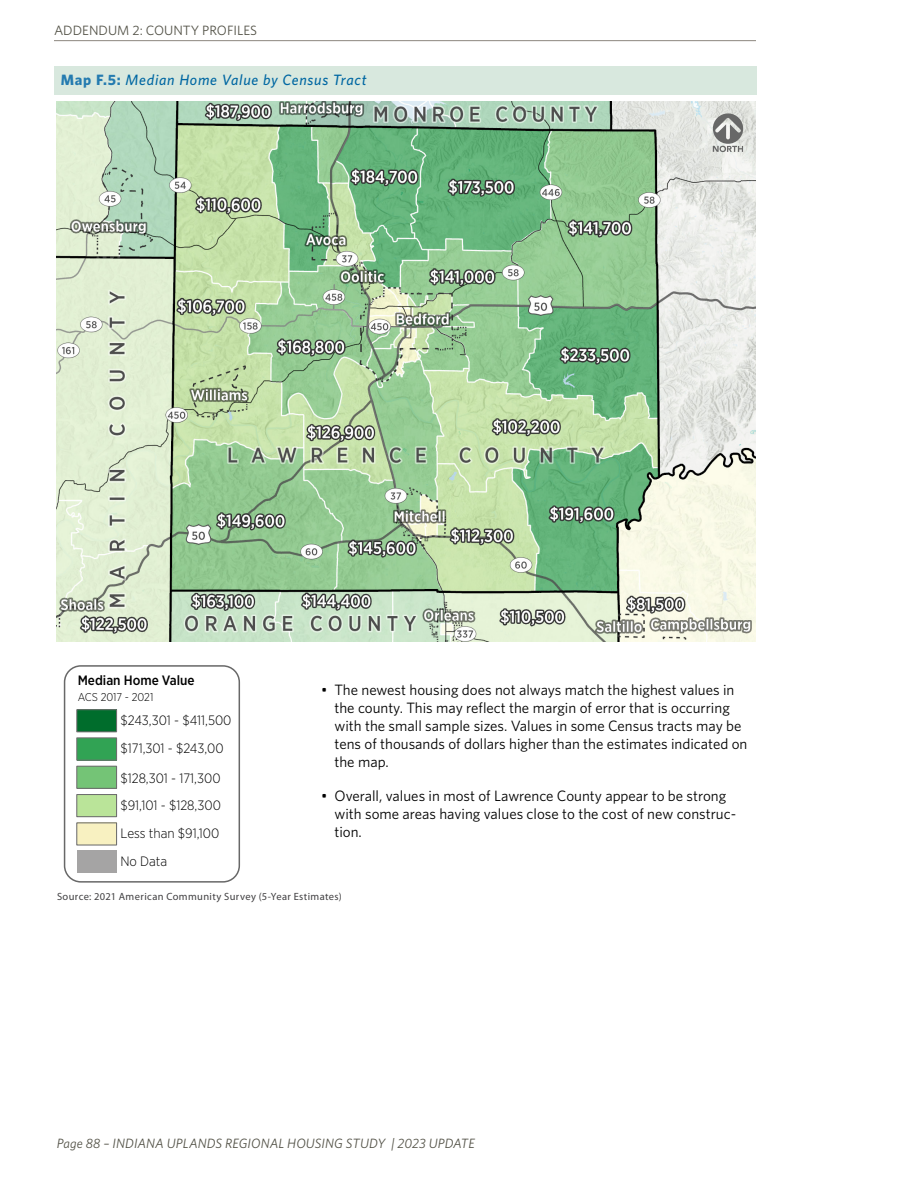
<style>
.page{position:relative;width:918px;height:1188px;background:#fff}
.page>*{position:absolute;margin:0;border:0;box-sizing:border-box;transform-origin:0 0}
.t1{font:15px/18px "Whitney";color:#000}
.t2{font:italic 500 15px "Whitney";letter-spacing:.05em;color:#0067a2}
.t3{font:300 13.5px/27.3px "Gotham Narrow";color:#000}
.t4{font:italic 13.5px "Whitney";letter-spacing:.005em;color:#535247}
.t5{font:13.5px "Whitney";color:#535247}
.t6{font:500 13.5px "Gotham Narrow";color:#000}
.t7{font:300 11.25px "Gotham Narrow";color:#000}
.t8{font:10.5px "Myriad Pro";letter-spacing:.035em;color:#414042}
.s1{font-weight:700;font-style:normal;color:#247bb0}
</style>
<div class="page">
<img style="left:57px;top:101px;width:699px;height:540px">
<div style="left:54px;top:67px;width:702px;height:28px;background:#d8e8de"></div>
<div style="left:64px;top:665px;width:176px;height:218px;border:2px solid #686868;border-radius:16px"></div>
<div style="left:77px;top:823px;width:40px;height:22px;background:#f8f1c1"></div>
<div style="left:76px;top:822px;width:41px;height:24px;border:1px solid #6e6e6e"></div>
<div style="left:77px;top:795px;width:40px;height:22px;background:#bae499"></div>
<div style="left:76px;top:794px;width:41px;height:23px;border:1px solid #6e6e6e"></div>
<div style="left:77px;top:766px;width:40px;height:22px;background:#74c476"></div>
<div style="left:76px;top:766px;width:41px;height:23px;border:1px solid #6e6e6e"></div>
<div style="left:77px;top:738px;width:40px;height:22px;background:#31a354"></div>
<div style="left:76px;top:737px;width:41px;height:24px;border:1px solid #6e6e6e"></div>
<div style="left:77px;top:710px;width:40px;height:22px;background:#006d2c"></div>
<div style="left:76px;top:709px;width:41px;height:23px;border:1px solid #6e6e6e"></div>
<div style="left:77px;top:851px;width:40px;height:22px;background:#a5a4a4"></div>
<svg style="left:713px;top:113px;width:30px;height:39px"></svg>
<hr style="left:54px;top:40px;width:702px;height:1px;background:#99948d">
<p class="t5" style="left:54px;top:21px;width:205px">ADDENDUM 2: COUNTY PROFILES</p>
<p class="t2" style="left:61px;top:70px;width:307px"><span class="s1">Map F.5:</span> Median Home Value by Census Tract</p>
<p class="t6" style="left:78px;top:672px;width:118px">Median Home Value</p>
<p class="t3" style="left:120px;top:706px;width:113px;line-height:28.2px">$243,301 - $411,500 $171,301 - $243,00</p>
<p class="t3" style="left:120px;top:765px;width:102px;text-align:justify">$128,301 - 171,300 $91,101 - $128,300<br>Less than $91,100</p>
<p class="t7" style="left:78px;top:690px;width:77px">ACS 2017 - 2021</p>
<p class="t1" style="left:334px;top:680px;width:415px;text-indent:-14px">• The newest housing does not always match the highest values in the county. This may reflect the margin of error that is occurring with the small sample sizes. Values in some Census tracts may be tens of thousands of dollars higher than the estimates indicated on the map.</p>
<p class="t1" style="left:334px;top:786px;width:403px;text-indent:-14px">• Overall, values in most of Lawrence County appear to be strong with some areas having values close to the cost of new construc&shy;tion.</p>
<p class="t3" style="left:120px;top:847px;width:48px">No Data</p>
<p class="t8" style="left:57px;top:891px;width:286px">Source: 2021 American Community Survey (5-Year Estimates)</p>
<p class="t4" style="left:57px;top:1134px;width:419px">Page 88 – INDIANA UPLANDS REGIONAL HOUSING STUDY | 2023 UPDATE</p>
</div>
